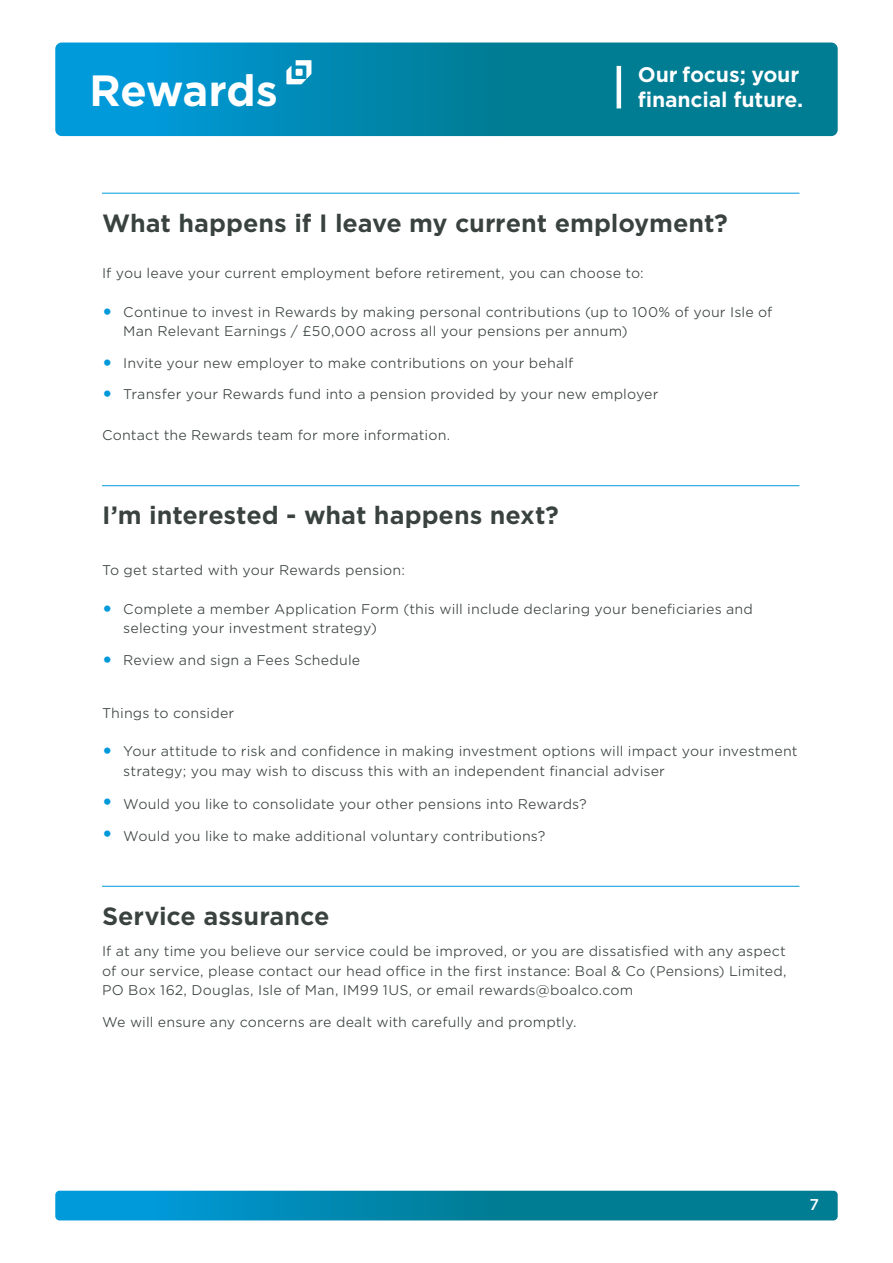
<style>
.page{position:relative;width:893px;height:1263px;background:#fff}
.page>*{position:absolute;margin:0;border:0;box-sizing:border-box;transform-origin:0 0}
.t1{font:700 42px "Gotham S Sm";letter-spacing:-.02em;color:#fff}
.Heading{font:700 24px "Gotham S Sm";letter-spacing:-.005em;color:#39423e}
.t2{font:700 20.25px "Gotham S Sm";letter-spacing:-.01em;color:#fff}
.t3{font:500 15px "Gotham S Sm";color:#fff}
.Body_Text{font:300 13.5px/19.5px "Gotham S Sm";letter-spacing:.01em;color:#39423e}
.Heading-2{font:300 13.5px "Gotham S Sm";letter-spacing:.01em;color:#39423e}
.s1{font-family:"Gotham";font-weight:700;font-size:21px;color:#0099da}
</style>
<div class="page">
<svg style="left:55px;top:1191px;width:783px;height:29px;background:#0085aa"></svg>
<svg style="left:55px;top:43px;width:783px;height:93px;background:#0085aa"></svg>
<hr style="left:617px;top:66px;width:4px;height:42px;background:#fff">
<svg style="left:286px;top:60px;width:25px;height:24px"></svg>
<hr style="left:102px;top:193px;width:697px;height:1px;background:#0099da">
<hr style="left:102px;top:485px;width:697px;height:1px;background:#0099da">
<hr style="left:102px;top:886px;width:697px;height:1px;background:#0099da">
<h1 class="t1" style="left:89px;top:62px;width:190px">Rewards</h1>
<h3 class="t2" style="left:638px;top:61px;width:163px">Our focus; your</h3>
<h3 class="t2" style="left:638px;top:85px;width:167px">financial future.</h3>
<p class="Heading" style="left:102px;top:206px;width:627px">What happens if I leave my current employment?</p>
<p class="Heading-2" style="left:102px;top:264px;width:543px">If you leave your current employment before retirement, you can choose to:</p>
<p class="Body_Text" style="left:123px;top:301px;width:651px;text-indent:-21px"><span class="s1">•</span> Continue to invest in Rewards by making personal contributions (up to 100% of your Isle of<br>Man Relevant Earnings / £50,000 across all your pensions per annum)</p>
<p class="Body_Text" style="left:102px;top:352px;width:473px"><span class="s1">•</span> Invite your new employer to make contributions on your behalf</p>
<p class="Body_Text" style="left:102px;top:384px;width:558px"><span class="s1">•</span> Transfer your Rewards fund into a pension provided by your new employer</p>
<p class="Body_Text" style="left:102px;top:425px;width:350px">Contact the Rewards team for more information.</p>
<p class="Heading" style="left:102px;top:499px;width:458px">I’m interested - what happens next?</p>
<p class="Body_Text" style="left:102px;top:560px;width:304px">To get started with your Rewards pension:</p>
<p class="Body_Text" style="left:123px;top:598px;width:631px;text-indent:-21px"><span class="s1">•</span> Complete a member Application Form (this will include declaring your beneficiaries and selecting your investment strategy)</p>
<p class="Body_Text" style="left:102px;top:649px;width:260px"><span class="s1">•</span> Review and sign a Fees Schedule</p>
<p class="Body_Text" style="left:102px;top:703px;width:134px">Things to consider</p>
<p class="Body_Text" style="left:123px;top:741px;width:676px;text-indent:-21px"><span class="s1">•</span> Your attitude to risk and confidence in making investment options will impact your investment strategy; you may wish to discuss this with an independent financial adviser</p>
<p class="Body_Text" style="left:102px;top:794px;width:486px"><span class="s1">•</span> Would you like to consolidate your other pensions into Rewards?</p>
<p class="Body_Text" style="left:102px;top:826px;width:445px"><span class="s1">•</span> Would you like to make additional voluntary contributions?</p>
<p class="Heading" style="left:102px;top:899px;width:229px">Service assurance</p>
<p class="Body_Text" style="left:102px;top:941px;width:686px;text-align:justify">If at any time you believe our service could be improved, or you are dissatisfied with any aspect of our service, please contact our head office in the first instance: Boal &amp; Co (Pensions) Limited, PO Box 162, Douglas, Isle of Man, IM99 1US, or email rewards@boalco.com</p>
<p class="Body_Text" style="left:102px;top:1012px;width:476px">We will ensure any concerns are dealt with carefully and promptly.</p>
<p class="t3" style="left:809px;top:1194px;width:11px">7</p>
</div>
